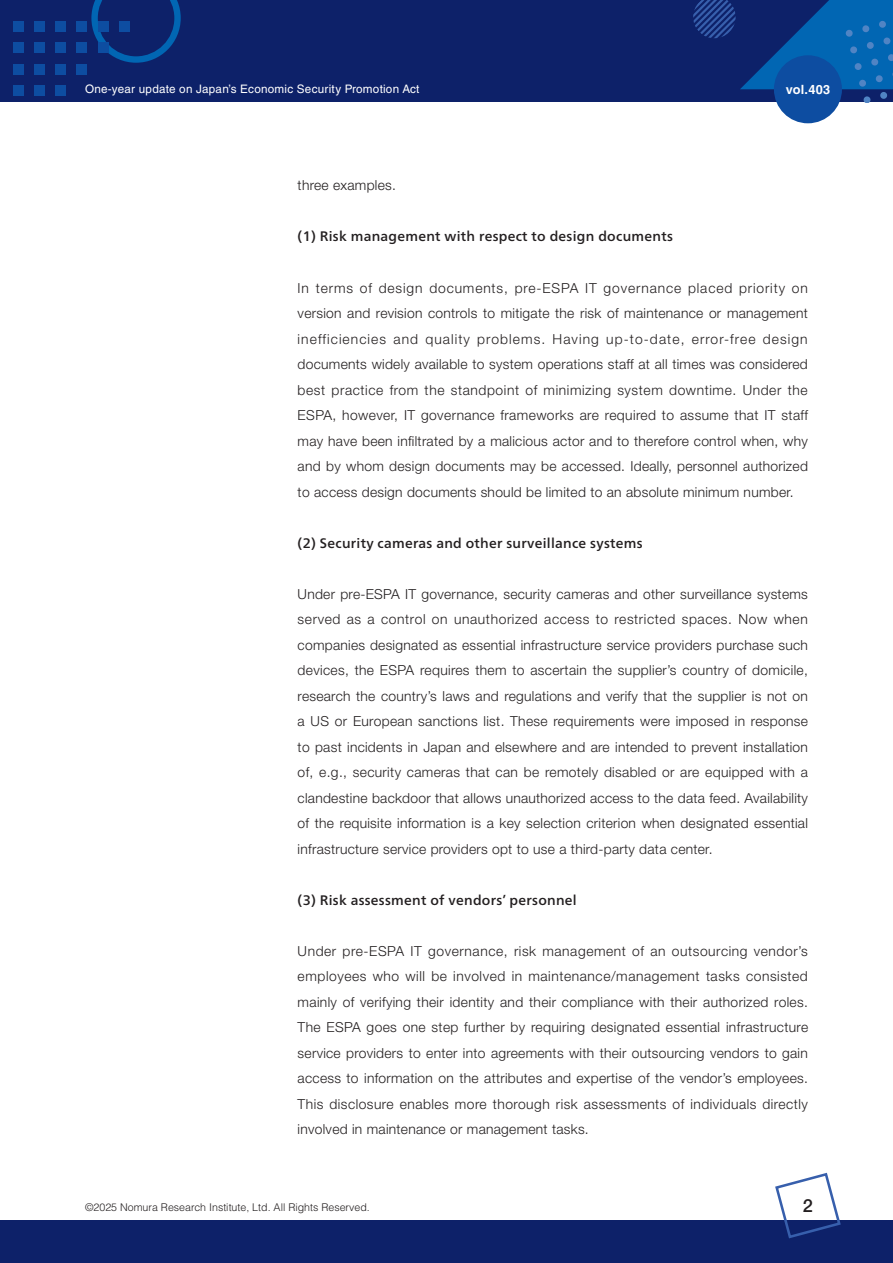
<style>
.page{position:relative;width:893px;height:1263px;background:#fff}
.page>*{position:absolute;margin:0;border:0;box-sizing:border-box;transform-origin:0 0}
.t1{font:500 18px "Helvetica Neue";color:#231f20}
.t2{font:300 13.8px/25.5px "Helvetica Neue";letter-spacing:.02em;color:#231f20;text-align:justify}
.t3{font:500 13.8px "Frutiger Neue LT Pro";letter-spacing:.02em;color:#231f20}
.t4{font:700 12.75px "Helvetica LT Std";letter-spacing:.02em;color:#fff}
.t5{font:11.7px "Helvetica LT Std";letter-spacing:.02em;color:#fff}
.t6{font:300 10.65px "Helvetica LT Std";color:#231f20}
</style>
<div class="page">
<div style="left:0;top:0;width:893px;height:102px;background:#0d2169"></div>
<svg style="left:91px;top:0;width:90px;height:63px"></svg>
<svg style="left:693px;top:0;width:200px;height:102px"></svg>
<div style="left:13px;top:21px;width:10px;height:11px;background:#0d4da1"></div>
<div style="left:34px;top:21px;width:11px;height:11px;background:#0d4da1"></div>
<div style="left:55px;top:21px;width:11px;height:11px;background:#0d4da1"></div>
<div style="left:77px;top:21px;width:10px;height:11px;background:#0d4da1"></div>
<div style="left:98px;top:21px;width:10px;height:11px;background:#0d4da1"></div>
<div style="left:119px;top:21px;width:11px;height:11px;background:#0d4da1"></div>
<div style="left:13px;top:43px;width:10px;height:10px;background:#0d4da1"></div>
<div style="left:34px;top:43px;width:11px;height:10px;background:#0d4da1"></div>
<div style="left:55px;top:43px;width:11px;height:10px;background:#0d4da1"></div>
<div style="left:77px;top:43px;width:10px;height:10px;background:#0d4da1"></div>
<div style="left:98px;top:43px;width:10px;height:10px;background:#0d4da1"></div>
<div style="left:13px;top:64px;width:10px;height:10px;background:#0d4da1"></div>
<div style="left:34px;top:64px;width:11px;height:10px;background:#0d4da1"></div>
<div style="left:55px;top:64px;width:11px;height:10px;background:#0d4da1"></div>
<div style="left:77px;top:64px;width:10px;height:10px;background:#0d4da1"></div>
<div style="left:13px;top:85px;width:10px;height:11px;background:#0d4da1"></div>
<div style="left:34px;top:85px;width:11px;height:11px;background:#0d4da1"></div>
<div style="left:55px;top:85px;width:11px;height:11px;background:#0d4da1"></div>
<div style="left:0;top:1220px;width:893px;height:43px;background:#0d2169"></div>
<svg style="left:775px;top:1172px;width:66px;height:67px"></svg>
<div style="left:774px;top:55px;width:68px;height:68px;background:#0d4da1;border-radius:50%"></div>
<p class="t5" style="left:85px;top:82px;width:336px">One-year update on Japan’s Economic Security Promotion Act</p>
<p class="t4" style="left:786px;top:81px;width:46px">vol.403</p>
<p class="t2" style="left:298px;top:172px;width:100px">three examples.</p>
<p class="t3" style="left:298px;top:228px;width:377px">(1) Risk management with respect to design documents</p>
<p class="t2" style="left:298px;top:275px;width:512px">In terms of design documents, pre-ESPA IT governance placed priority on version and revision controls to mitigate the risk of maintenance or management inefficiencies and quality problems. Having up-to-date, error-free design documents widely available to system operations staff at all times was considered best practice from the standpoint of minimizing system downtime. Under the ESPA, however, IT governance frameworks are required to assume that IT staff may have been infiltrated by a malicious actor and to therefore control when, why and by whom design documents may be accessed. Ideally, personnel authorized to access design documents should be limited to an absolute minimum number.</p>
<p class="t3" style="left:298px;top:534px;width:346px">(2) Security cameras and other surveillance systems</p>
<p class="t2" style="left:298px;top:581px;width:512px">Under pre-ESPA IT governance, security cameras and other surveillance systems served as a control on unauthorized access to restricted spaces. Now when companies designated as essential infrastructure service providers purchase such devices, the ESPA requires them to ascertain the supplier’s country of domicile, research the country’s laws and regulations and verify that the supplier is not on a US or European sanctions list. These requirements were imposed in response to past incidents in Japan and elsewhere and are intended to prevent installation of, e.g., security cameras that can be remotely disabled or are equipped with a clandestine backdoor that allows unauthorized access to the data feed. Availability of the requisite information is a key selection criterion when designated essential infrastructure service providers opt to use a third-party data center.</p>
<p class="t3" style="left:298px;top:891px;width:281px">(3) Risk assessment of vendors’ personnel</p>
<p class="t2" style="left:298px;top:938px;width:512px">Under pre-ESPA IT governance, risk management of an outsourcing vendor’s employees who will be involved in maintenance/management tasks consisted mainly of verifying their identity and their compliance with their authorized roles.<br>The ESPA goes one step further by requiring designated essential infrastructure service providers to enter into agreements with their outsourcing vendors to gain access to information on the attributes and expertise of the vendor’s employees.<br>This disclosure enables more thorough risk assessments of individuals directly involved in maintenance or management tasks.</p>
<p class="t6" style="left:85px;top:1201px;width:286px">©2025 Nomura Research Institute, Ltd. All Rights Reserved.</p>
<h1 class="t1" style="left:803px;top:1194px;width:12px">2</h1>
</div>
